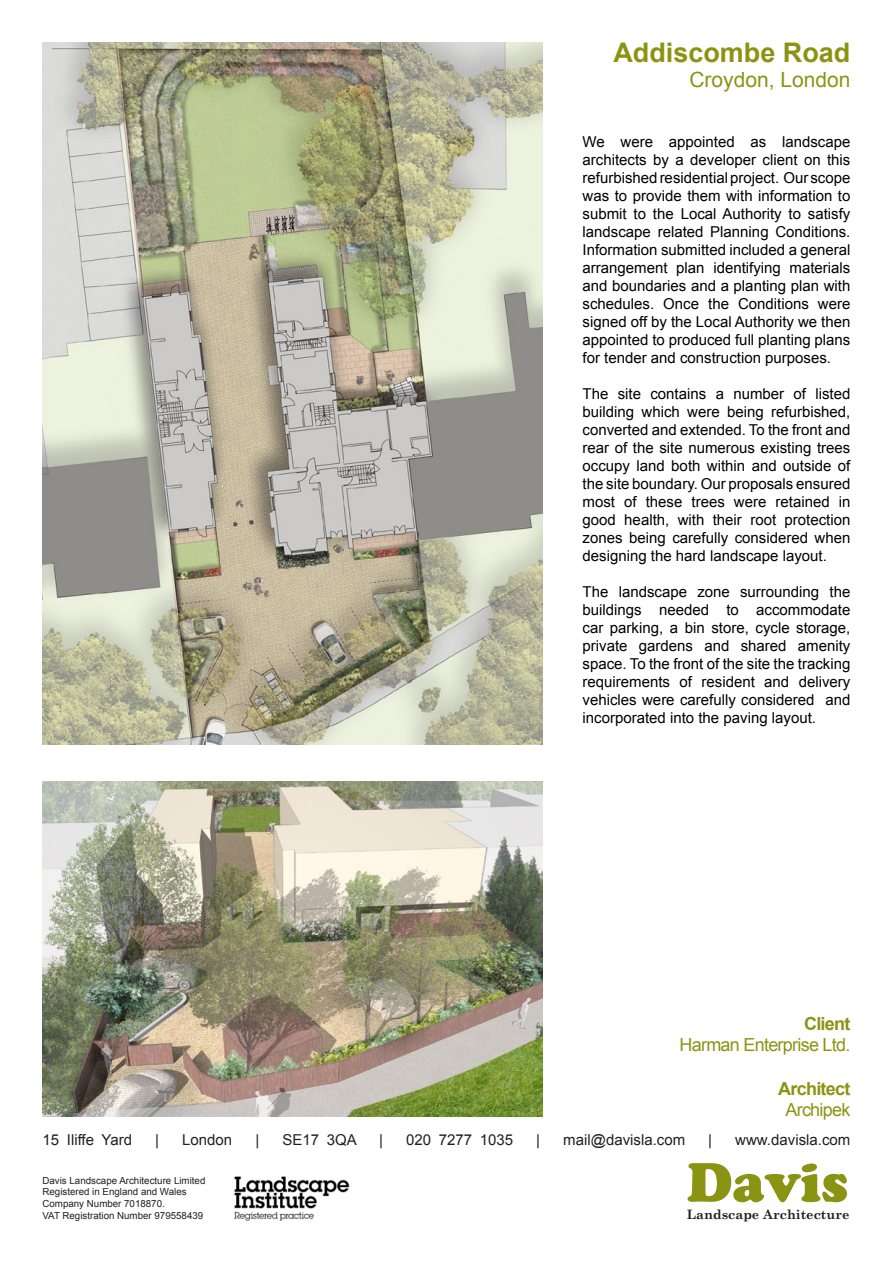
<style>
.page{position:relative;width:893px;height:1263px;background:#fff}
.page>*{position:absolute;margin:0;border:0;box-sizing:border-box;transform-origin:0 0}
.t1{font:54.3px "Cooper Black Std";color:#8b9412}
.t2{font:700 27px "Arial";color:#8b9412}
.t3{font:21px "Arial";color:#8b9412}
.t4{font:18px "Arial";letter-spacing:-.04em;color:#8b9412}
.t5{font:700 18px "Arial";letter-spacing:-.04em;color:#8b9412}
.t6{font:15px/18px "Arial";color:#000;text-align:justify}
.t7{font:15px "Arial";color:#231f20}
.t8{font:700 13.05px "Century Schoolbook";color:#231f20}
.t9{font:9.75px/11.7px "Arial";color:#231f20}
</style>
<div class="page">
<img style="left:234px;top:1176px;width:116px;height:44px">
<img style="left:43px;top:781px;width:499px;height:335px">
<img style="left:43px;top:43px;width:499px;height:702px">
<p class="t2" style="left:613px;top:35px;width:239px">Addiscombe Road</p>
<p class="t3" style="left:689px;top:66px;width:163px">Croydon, London</p>
<p class="t6" style="left:583px;top:133px;width:269px">We were appointed as landscape architects by a developer client on this refurbished residential project. Our scope was to provide them with information to submit to the Local Authority to satisfy landscape related Planning Conditions.<br>Information submitted included a general arrangement plan identifying materials and boundaries and a planting plan with schedules. Once the Conditions were signed off by the Local Authority we then appointed to produced full planting plans for tender and construction purposes.</p>
<p class="t6" style="left:583px;top:385px;width:269px">The site contains a number of listed building which were being refurbished, converted and extended. To the front and rear of the site numerous existing trees occupy land both within and outside of the site boundary. Our proposals ensured most of these trees were retained in good health, with their root protection zones being carefully considered when designing the hard landscape layout.</p>
<p class="t6" style="left:583px;top:583px;width:269px">The landscape zone surrounding the buildings needed to accommodate car parking, a bin store, cycle storage, private gardens and shared amenity space. To the front of the site the tracking requirements of resident and delivery vehicles were carefully considered and incorporated into the paving layout.</p>
<p class="t5" style="left:804px;top:1012px;width:48px">Client</p>
<p class="t4" style="left:679px;top:1033px;width:172px">Harman Enterprise Ltd.</p>
<p class="t5" style="left:778px;top:1076px;width:74px">Architect</p>
<p class="t4" style="left:785px;top:1098px;width:66px">Archipek</p>
<p class="t7" style="left:43px;top:1130px;width:91px">15 Iliffe Yard</p>
<p class="t7" style="left:155px;top:1130px;width:5px">|</p>
<p class="t7" style="left:182px;top:1130px;width:52px">London</p>
<p class="t7" style="left:255px;top:1130px;width:5px">|</p>
<p class="t7" style="left:282px;top:1130px;width:76px">SE17 3QA</p>
<p class="t7" style="left:379px;top:1130px;width:5px">|</p>
<p class="t7" style="left:406px;top:1130px;width:109px">020 7277 1035</p>
<p class="t7" style="left:536px;top:1130px;width:5px">|</p>
<p class="t7" style="left:563px;top:1130px;width:123px">mail@davisla.com</p>
<p class="t7" style="left:708px;top:1130px;width:5px">|</p>
<p class="t7" style="left:735px;top:1130px;width:117px">www.davisla.com</p>
<p class="t1" style="left:687px;top:1150px;width:163px">Davis</p>
<p class="t8" style="left:687px;top:1206px;width:164px">Landscape Architecture</p>
<p class="t9" style="left:43px;top:1174px;width:164px">Davis Landscape Architecture Limited<br>Registered in England and Wales</p>
<p class="t9" style="left:43px;top:1198px;width:124px">Company Number 7018870.</p>
<p class="t9" style="left:43px;top:1209px;width:162px">VAT Registration Number 979558439</p>
</div>
